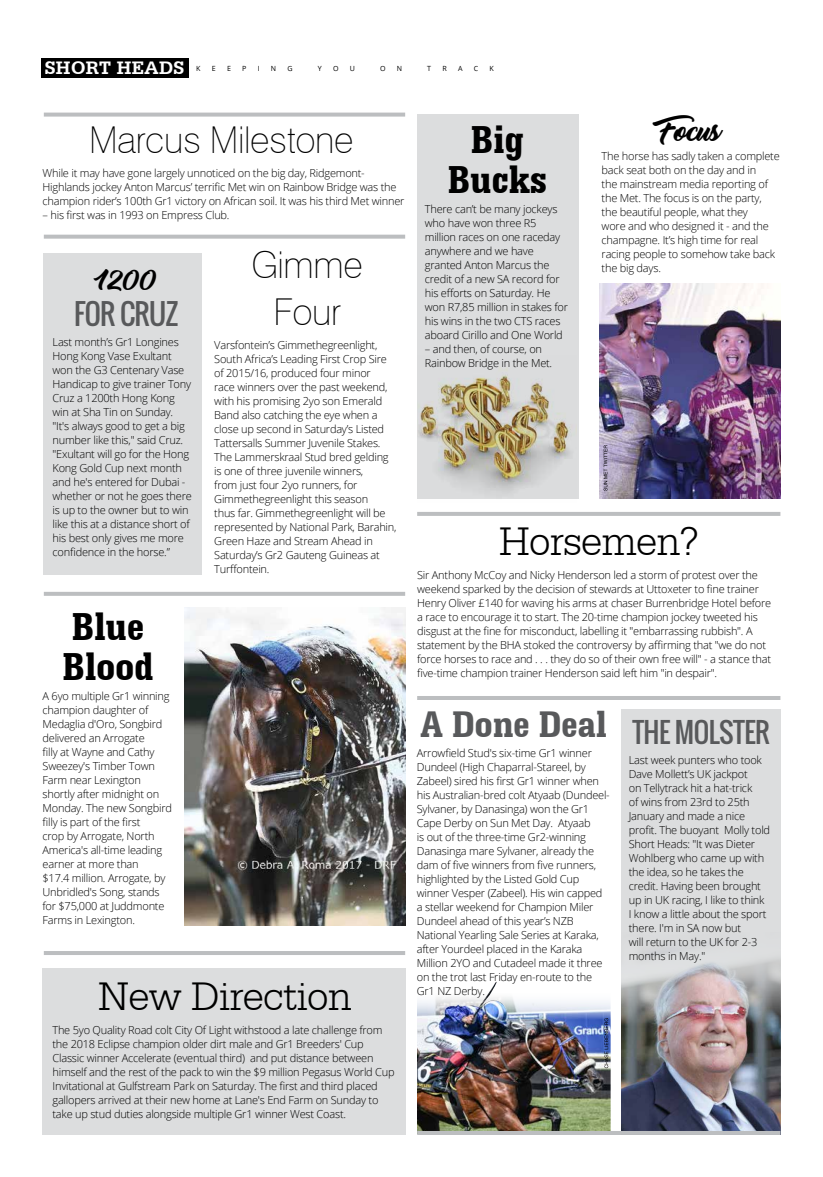
<style>
.page{position:relative;width:823px;height:1177px;background:#fff}
.page>*{position:absolute;margin:0;border:0;box-sizing:border-box;transform-origin:0 0}
.t1{font:300 43px "Serifa BT";letter-spacing:-.02em;color:#000}
.t2{font:700 condensed 41px/40px "Serifa BT";letter-spacing:-.01em;color:#000;text-align:center;scale:1.07 1}
.t3{font:700 condensed 39px "Serifa BT";letter-spacing:-.01em;color:#58595b;scale:1.07 1}
.t4{font:100 37px/47px "Swiss 721 BT";letter-spacing:-.01em;color:#000;text-align:center}
.t5{font:28px "Oswald";letter-spacing:-.02em;color:#58595b}
.t6{font:27px "Oswald";letter-spacing:-.02em;color:#58595b}
.t7{font:24px "Thinking Of Betty";letter-spacing:-.01em;color:#000}
.t8{font:700 19px "Serifa BT";letter-spacing:.02em;color:#fff}
.t9{font:300 11px/14px "Open Sans";letter-spacing:-.02em;color:#000}
.t10{font:7.1px "Open Sans";color:#000}
</style>
<div class="page">
<img style="left:417px;top:1001px;width:192px;height:129px">
<div style="left:620px;top:709px;width:160px;height:424px;background:#dcddde"></div>
<img style="left:621px;top:948px;width:159px;height:182px">
<div style="left:41px;top:58px;width:147px;height:19px;background:#000"></div>
<div style="left:417px;top:115px;width:161px;height:384px;background:#dcddde"></div>
<div style="left:43px;top:968px;width:362px;height:166px;background:#dcddde"></div>
<svg style="left:44px;top:113px;width:361px;height:4px"></svg>
<hr style="left:417px;top:512px;width:363px;height:4px;background:#bcbec0">
<hr style="left:44px;top:592px;width:361px;height:4px;background:#bcbec0">
<hr style="left:44px;top:951px;width:361px;height:4px;background:#bcbec0">
<svg style="left:417px;top:1130px;width:363px;height:4px"></svg>
<img style="left:184px;top:607px;width:221px;height:318px">
<div style="left:43px;top:253px;width:158px;height:322px;background:#dcddde"></div>
<img style="left:418px;top:369px;width:153px;height:124px">
<svg style="left:44px;top:235px;width:361px;height:4px"></svg>
<hr style="left:417px;top:696px;width:363px;height:4px;background:#bcbec0">
<img style="left:621px;top:962px;width:159px;height:159px">
<img style="left:432px;top:981px;width:169px;height:98px">
<svg style="left:604px;top:1018px;width:4px;height:50px"></svg>
<img style="left:599px;top:283px;width:181px;height:215px">
<svg style="left:603px;top:445px;width:4px;height:46px"></svg>
<h3 class="t8" style="left:45px;top:56px;width:140px">SHORT HEADS</h3>
<p class="t10" style="left:196px;top:64px;width:6px">K</p>
<p class="t10" style="left:212px;top:64px;width:5px">E</p>
<p class="t10" style="left:227px;top:64px;width:5px">E</p>
<p class="t10" style="left:242px;top:64px;width:6px">P</p>
<p class="t10" style="left:257px;top:64px;width:3px">I</p>
<p class="t10" style="left:271px;top:64px;width:7px">N</p>
<p class="t10" style="left:287px;top:64px;width:7px">G</p>
<p class="t10" style="left:317px;top:64px;width:5px">Y</p>
<p class="t10" style="left:333px;top:64px;width:7px">O</p>
<p class="t10" style="left:349px;top:64px;width:7px">U</p>
<p class="t10" style="left:380px;top:64px;width:7px">O</p>
<p class="t10" style="left:396px;top:64px;width:7px">N</p>
<p class="t10" style="left:427px;top:64px;width:5px">T</p>
<p class="t10" style="left:442px;top:64px;width:6px">R</p>
<p class="t10" style="left:458px;top:64px;width:6px">A</p>
<p class="t10" style="left:473px;top:64px;width:6px">C</p>
<p class="t10" style="left:489px;top:64px;width:6px">K</p>
<h3 class="t7" style="left:659px;top:118px;width:63px">Focus</h3>
<p class="t9" style="left:601px;top:149px;width:179px">The horse has sadly taken a complete back seat both on the day and in<br>the mainstream media reporting of the Met. The focus is on the party, the beautiful people, what they<br>wore and who designed it - and the champagne. It’s high time for real racing people to somehow take back the big days.</p>
<h2 class="t2" style="left:447px;top:119px;width:94px">Big<br>Bucks</h2>
<p class="t9" style="left:424px;top:201px;width:145px">There can’t be many jockeys who have won three R5 million races on one raceday anywhere and we have granted Anton Marcus the credit of a new SA record for his efforts on Saturday. He won R7,85 million in stakes for his wins in the two CTS races aboard Cirillo and One World</p>
<p class="t9" style="left:424px;top:341px;width:129px">– and then, of course, on<br>Rainbow Bridge in the Met.</p>
<h3 class="t4" style="left:89px;top:116px;width:265px">Marcus Milestone</h3>
<p class="t9" style="left:43px;top:166px;width:363px">While it may have gone largely unnoticed on the big day, Ridgemont-<br>Highlands jockey Anton Marcus’ terrific Met win on Rainbow Bridge was the champion rider’s 100th Gr1 victory on African soil. It was his third Met winner</p>
<p class="t9" style="left:43px;top:208px;width:188px">– his first was in 1993 on Empress Club.</p>
<h3 class="t4" style="left:251px;top:241px;width:113px">Gimme<br>Four</h3>
<p class="t9" style="left:214px;top:338px;width:184px">Varsfontein’s Gimmethegreenlight, South Africa’s Leading First Crop Sire of 2015/16, produced four minor<br>race winners over the past weekend, with his promising 2yo son Emerald Band also catching the eye when a close up second in Saturday’s Listed Tattersalls Summer Juvenile Stakes.<br>The Lammerskraal Stud bred gelding is one of three juvenile winners,<br>from just four 2yo runners, for Gimmethegreenlight this season<br>thus far. Gimmethegreenlight will be represented by National Park, Barahin, Green Haze and Stream Ahead in Saturday’s Gr2 Gauteng Guineas at Turffontein.</p>
<h3 class="t7" style="left:95px;top:268px;width:64px">1200</h3>
<h3 class="t5" style="left:74px;top:293px;width:106px">FOR CRUZ</h3>
<p class="t9" style="left:53px;top:335px;width:141px">Last month’s Gr1 Longines<br>Hong Kong Vase Exultant won the G3 Centenary Vase<br>Handicap to give trainer Tony<br>Cruz a 1200th Hong Kong win at Sha Tin on Sunday. "It's always good to get a big number like this," said Cruz. "Exultant will go for the Hong<br>Kong Gold Cup next month and he's entered for Dubai - whether or not he goes there is up to the owner but to win like this at a distance short of his best only gives me more confidence in the horse.”</p>
<h1 class="t1" style="left:498px;top:516px;width:201px">Horsemen?</h1>
<p class="t9" style="left:417px;top:568px;width:355px">Sir Anthony McCoy and Nicky Henderson led a storm of protest over the weekend sparked by the decision of stewards at Uttoxeter to fine trainer Henry Oliver £140 for waving his arms at chaser Burrenbridge Hotel before a race to encourage it to start. The 20-time champion jockey tweeted his disgust at the fine for misconduct, labelling it "embarrassing rubbish". A statement by the BHA stoked the controversy by affirming that "we do not force horses to race and . . . they do so of their own free will" - a stance that five-time champion trainer Henderson said left him "in despair".</p>
<h2 class="t2" style="left:62px;top:605px;width:87px;text-align:left">Blue<br>Blood</h2>
<p class="t9" style="left:43px;top:688px;width:131px">A 6yo multiple Gr1 winning champion daughter of<br>Medaglia d'Oro, Songbird delivered an Arrogate<br>filly at Wayne and Cathy<br>Sweezey's Timber Town<br>Farm near Lexington shortly after midnight on<br>Monday. The new Songbird filly is part of the first<br>crop by Arrogate, North<br>America's all-time leading earner at more than<br>$17.4 million. Arrogate, by<br>Unbridled's Song, stands for $75,000 at Juddmonte<br>Farms in Lexington.</p>
<h3 class="t3" style="left:420px;top:700px;width:176px">A Done Deal</h3>
<p class="t9" style="left:416px;top:745px;width:194px">Arrowfield Stud's six-time Gr1 winner Dundeel (High Chaparral-Stareel, by Zabeel) sired his first Gr1 winner when his Australian-bred colt Atyaab (Dundeel-Sylvaner, by Danasinga) won the Gr1<br>Cape Derby on Sun Met Day. Atyaab<br>is out of the three-time Gr2-winning Danasinga mare Sylvaner, already the dam of five winners from five runners, highlighted by the Listed Gold Cup winner Vesper (Zabeel). His win capped a stellar weekend for Champion Miler Dundeel ahead of this year’s NZB National Yearling Sale Series at Karaka, after Yourdeel placed in the Karaka Million 2YO and Cutadeel made it three on the trot last Friday en-route to the</p>
<h3 class="t6" style="left:632px;top:712px;width:139px">THE MOLSTER</h3>
<p class="t9" style="left:628px;top:752px;width:143px">Last week punters who took<br>Dave Mollett’s UK jackpot<br>on Tellytrack hit a hat-trick<br>of wins from 23rd to 25th<br>January and made a nice profit. The buoyant Molly told<br>Short Heads: "It was Dieter<br>Wohlberg who came up with the idea, so he takes the credit. Having been brought up in UK racing, I like to think<br>I know a little about the sport there. I'm in SA now but<br>will return to the UK for 2-3 months in May."</p>
<h1 class="t1" style="left:98px;top:971px;width:255px">New Direction</h1>
<p class="t9" style="left:416px;top:983px;width:70px">Gr1 NZ Derby.</p>
<p class="t9" style="left:52px;top:1023px;width:343px">The 5yo Quality Road colt City Of Light withstood a late challenge from the 2018 Eclipse champion older dirt male and Gr1 Breeders' Cup Classic winner Accelerate (eventual third) and put distance between himself and the rest of the pack to win the $9 million Pegasus World Cup Invitational at Gulfstream Park on Saturday. The first and third placed gallopers arrived at their new home at Lane's End Farm on Sunday to take up stud duties alongside multiple Gr1 winner West Coast.</p>
</div>
